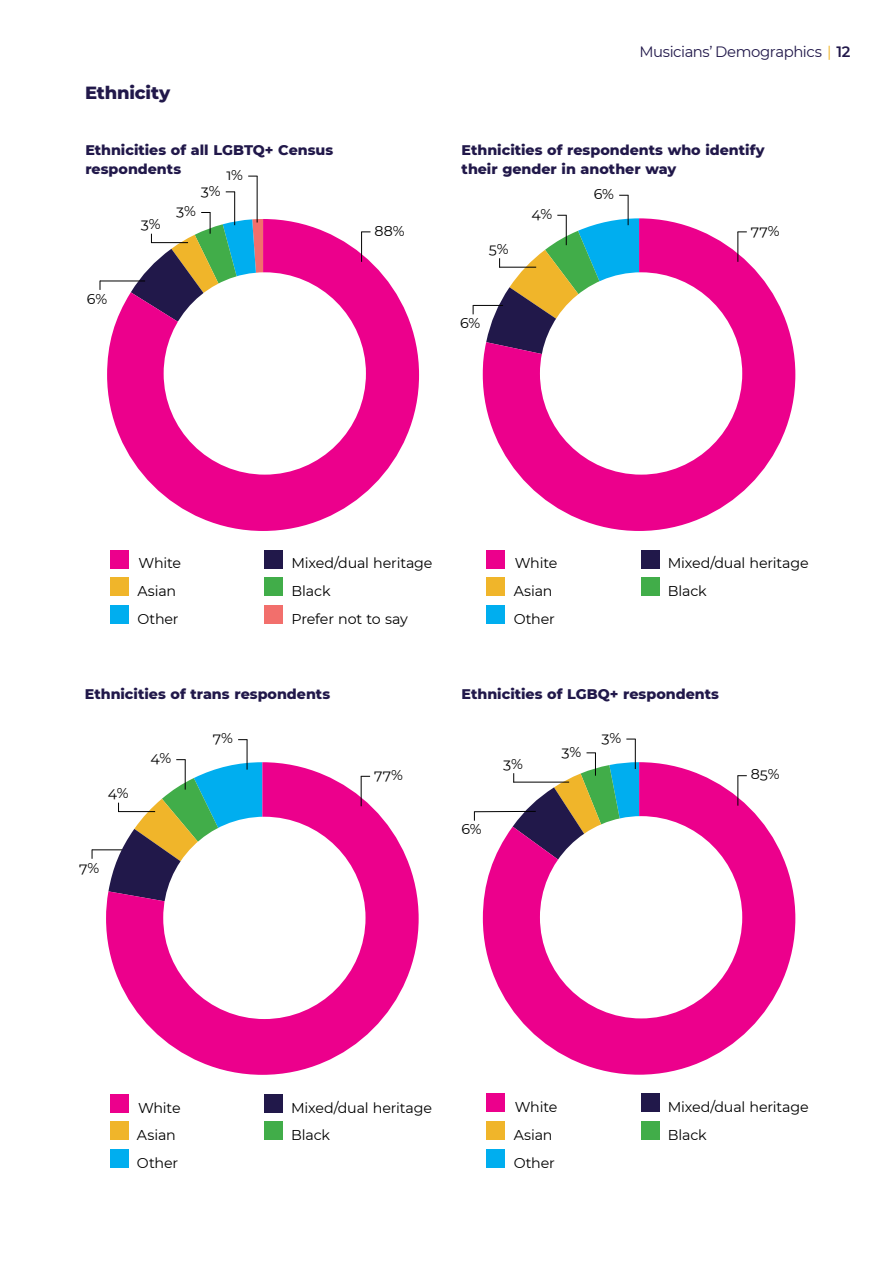
<style>
.page{position:relative;width:893px;height:1263px;background:#fff}
.page>*{position:absolute;margin:0;border:0;box-sizing:border-box;transform-origin:0 0}
.t1{font:800 18px "Montserrat";letter-spacing:-.01em;color:#21184a}
.t2{font:15px "Montserrat";letter-spacing:-.03em;color:#21184a}
.t3{font:14.25px/28.2px "Montserrat";letter-spacing:-.01em;color:#000}
.t4{font:800 14.25px/18.8px "Montserrat";color:#21184a}
.s1{color:#f0b52a}
.s2{font-weight:600}
</style>
<div class="page">
<svg style="left:107px;top:219px;width:312px;height:312px;fill:#ec008c"></svg>
<svg style="left:483px;top:762px;width:312px;height:313px;fill:#ec008c"></svg>
<svg style="left:106px;top:762px;width:313px;height:313px;fill:#ec008c"></svg>
<svg style="left:483px;top:218px;width:312px;height:313px;fill:#ec008c"></svg>
<div style="left:264px;top:550px;width:19px;height:18px;background:#21184a"></div>
<div style="left:641px;top:550px;width:18px;height:18px;background:#21184a"></div>
<div style="left:641px;top:1093px;width:18px;height:19px;background:#21184a"></div>
<div style="left:264px;top:1094px;width:19px;height:19px;background:#21184a"></div>
<div style="left:110px;top:577px;width:19px;height:19px;background:#f0b52a"></div>
<div style="left:487px;top:577px;width:18px;height:19px;background:#f0b52a"></div>
<div style="left:487px;top:1121px;width:18px;height:18px;background:#f0b52a"></div>
<div style="left:110px;top:1121px;width:19px;height:19px;background:#f0b52a"></div>
<div style="left:110px;top:605px;width:19px;height:19px;background:#00aeef"></div>
<div style="left:487px;top:605px;width:18px;height:19px;background:#00aeef"></div>
<div style="left:487px;top:1149px;width:18px;height:19px;background:#00aeef"></div>
<div style="left:110px;top:1149px;width:19px;height:19px;background:#00aeef"></div>
<div style="left:264px;top:577px;width:19px;height:19px;background:#41ad49"></div>
<div style="left:264px;top:605px;width:19px;height:19px;background:#f26f6c"></div>
<div style="left:641px;top:577px;width:18px;height:19px;background:#41ad49"></div>
<div style="left:641px;top:1121px;width:18px;height:18px;background:#41ad49"></div>
<div style="left:264px;top:1121px;width:19px;height:19px;background:#41ad49"></div>
<div style="left:110px;top:550px;width:19px;height:18px;background:#ec008c"></div>
<div style="left:487px;top:550px;width:18px;height:18px;background:#ec008c"></div>
<div style="left:487px;top:1093px;width:18px;height:19px;background:#ec008c"></div>
<div style="left:110px;top:1094px;width:19px;height:19px;background:#ec008c"></div>
<hr style="left:361px;top:232px;width:1px;height:30px;background:#000">
<hr style="left:737px;top:232px;width:1px;height:30px;background:#000">
<hr style="left:737px;top:776px;width:1px;height:30px;background:#000">
<hr style="left:361px;top:776px;width:1px;height:30px;background:#000">
<hr style="left:257px;top:176px;width:1px;height:46px;background:#000">
<hr style="left:628px;top:195px;width:1px;height:30px;background:#000">
<hr style="left:247px;top:740px;width:1px;height:30px;background:#000">
<hr style="left:234px;top:192px;width:1px;height:33px;background:#000">
<hr style="left:635px;top:739px;width:1px;height:30px;background:#000">
<svg style="left:131px;top:212px;width:132px;height:163px"></svg>
<svg style="left:486px;top:215px;width:153px;height:160px"></svg>
<svg style="left:108px;top:759px;width:154px;height:159px"></svg>
<svg style="left:513px;top:752px;width:126px;height:166px"></svg>
<hr style="left:151px;top:242px;width:37px;height:1px;background:#000">
<hr style="left:499px;top:267px;width:37px;height:1px;background:#000">
<hr style="left:118px;top:811px;width:37px;height:1px;background:#000">
<hr style="left:513px;top:782px;width:56px;height:1px;background:#000">
<div style="left:164px;top:272px;width:202px;height:203px;background:#fff;border-radius:50%"></div>
<div style="left:540px;top:272px;width:202px;height:203px;background:#fff;border-radius:50%"></div>
<div style="left:540px;top:816px;width:202px;height:202px;background:#fff;border-radius:50%"></div>
<div style="left:163px;top:817px;width:202px;height:202px;background:#fff;border-radius:50%"></div>
<hr style="left:100px;top:281px;width:45px;height:1px;background:#000">
<hr style="left:473px;top:305px;width:30px;height:1px;background:#000">
<hr style="left:92px;top:849px;width:30px;height:1px;background:#000">
<hr style="left:474px;top:811px;width:62px;height:1px;background:#000">
<p class="t1" style="left:85px;top:79px;width:87px">Ethnicity</p>
<p class="t2" style="left:639px;top:41px;width:212px">Musicians’ Demographics <span class="s1">|</span> <span class="s2">12</span></p>
<p class="t4" style="left:85px;top:140px;width:249px">Ethnicities of all LGBTQ+ Census respondents</p>
<p class="t4" style="left:462px;top:140px;width:304px">Ethnicities of respondents who identify their gender in another way</p>
<p class="t3" style="left:226px;top:160px;width:18px">1%</p>
<p class="t3" style="left:87px;top:284px;width:22px">6%</p>
<p class="t3" style="left:141px;top:210px;width:21px">3%</p>
<p class="t3" style="left:201px;top:176px;width:21px">3%</p>
<p class="t3" style="left:176px;top:197px;width:21px">3%</p>
<p class="t3" style="left:532px;top:199px;width:22px">4%</p>
<p class="t3" style="left:594px;top:179px;width:22px">6%</p>
<p class="t3" style="left:374px;top:216px;width:32px">88%</p>
<p class="t3" style="left:751px;top:216px;width:30px">77%</p>
<p class="t3" style="left:489px;top:234px;width:21px">5%</p>
<p class="t3" style="left:460px;top:308px;width:22px">6%</p>
<p class="t3" style="left:292px;top:549px;width:142px">Mixed/dual heritage</p>
<p class="t3" style="left:668px;top:549px;width:142px">Mixed/dual heritage</p>
<p class="t3" style="left:138px;top:549px;width:44px">White</p>
<p class="t3" style="left:515px;top:549px;width:44px">White</p>
<p class="t3" style="left:137px;top:576px;width:40px">Asian</p>
<p class="t3" style="left:514px;top:576px;width:40px">Asian</p>
<p class="t3" style="left:292px;top:576px;width:118px">Black<br>Prefer not to say</p>
<p class="t3" style="left:668px;top:576px;width:41px">Black</p>
<p class="t3" style="left:137px;top:604px;width:43px">Other</p>
<p class="t3" style="left:514px;top:604px;width:43px">Other</p>
<p class="t4" style="left:85px;top:684px;width:247px">Ethnicities of trans respondents</p>
<p class="t4" style="left:462px;top:684px;width:259px">Ethnicities of LGBQ+ respondents</p>
<p class="t3" style="left:108px;top:779px;width:22px">4%</p>
<p class="t3" style="left:150px;top:744px;width:22px">4%</p>
<p class="t3" style="left:79px;top:853px;width:22px">7%</p>
<p class="t3" style="left:213px;top:724px;width:22px">7%</p>
<p class="t3" style="left:601px;top:723px;width:21px">3%</p>
<p class="t3" style="left:562px;top:737px;width:21px">3%</p>
<p class="t3" style="left:503px;top:749px;width:21px">3%</p>
<p class="t3" style="left:374px;top:760px;width:30px">77%</p>
<p class="t3" style="left:751px;top:760px;width:30px">85%</p>
<p class="t3" style="left:461px;top:815px;width:22px">6%</p>
<p class="t3" style="left:291px;top:1093px;width:142px">Mixed/dual heritage</p>
<p class="t3" style="left:668px;top:1092px;width:142px">Mixed/dual heritage</p>
<p class="t3" style="left:138px;top:1093px;width:44px">White</p>
<p class="t3" style="left:515px;top:1092px;width:44px">White</p>
<p class="t3" style="left:137px;top:1120px;width:40px">Asian</p>
<p class="t3" style="left:514px;top:1120px;width:40px">Asian</p>
<p class="t3" style="left:291px;top:1120px;width:41px">Black</p>
<p class="t3" style="left:668px;top:1120px;width:41px">Black</p>
<p class="t3" style="left:137px;top:1148px;width:43px">Other</p>
<p class="t3" style="left:514px;top:1148px;width:43px">Other</p>
</div>
